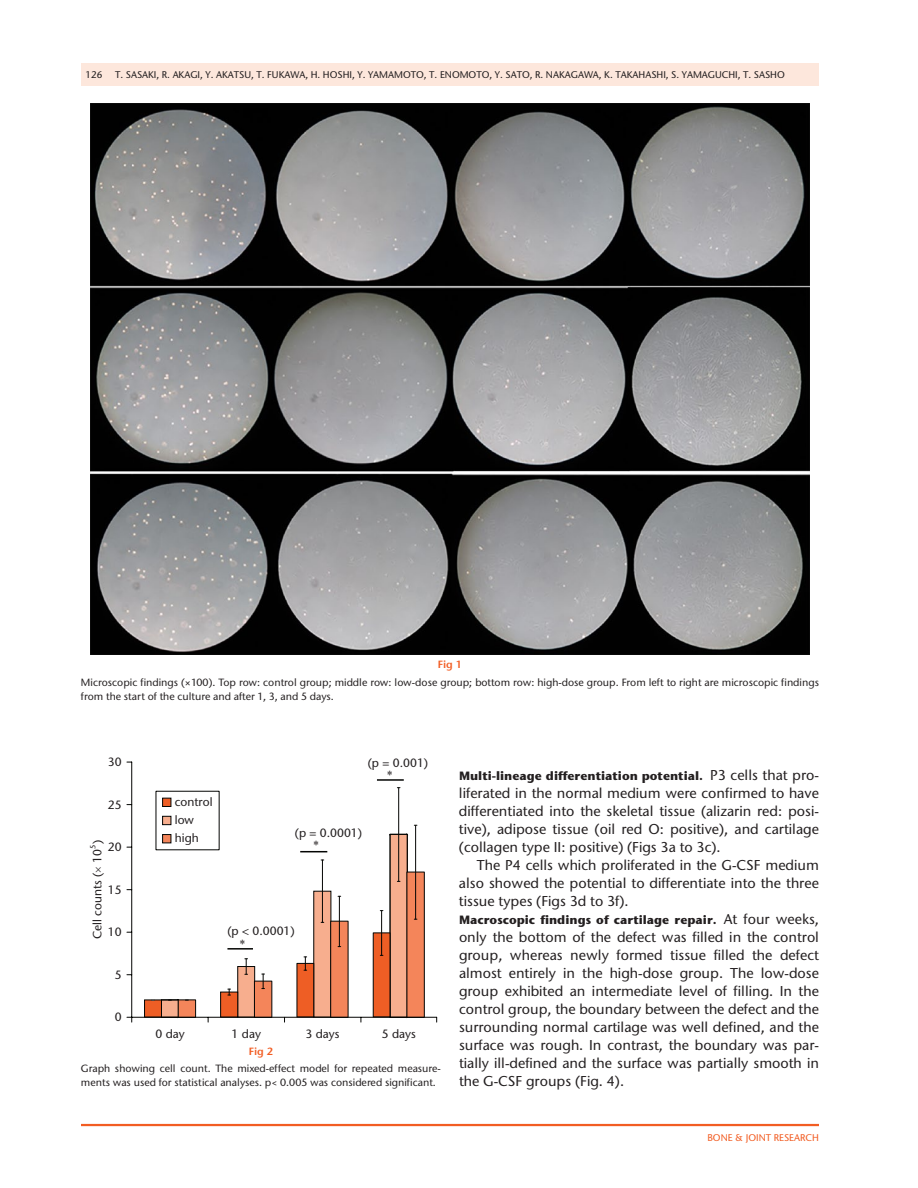
<style>
.page{position:relative;width:918px;height:1188px;background:#fff}
.page>*{position:absolute;margin:0;border:0;box-sizing:border-box;transform-origin:0 0}
.t1{font:500 14.25px/18px "Stone Sans ITC Pro";color:#231f20;text-align:justify}
.t2{font:700 12px "Stone Sans ITC Pro";color:#231f20}
.t3{font:500 12px/18.1px "Stone Sans Std";color:#231f20}
.t4{font:500 10.5px/13.5px "Stone Sans ITC Pro";color:#231f20}
.t5{font:600 10.5px "Stone Sans ITC Pro";letter-spacing:-.005em;color:#f25d23}
.t6{font:500 9.75px "Stone Sans ITC Pro";color:#231f20}
.t7{font:500 9.75px "Stone Sans ITC Pro";color:#f25d23}
.t8{font:500 7.5px "Stone Sans Std";color:#231f20}
.s1{font-weight:500;font-size:14.25px}
</style>
<div class="page">
<div style="left:81px;top:63px;width:738px;height:23px;background:#fde7dc"></div>
<hr style="left:81px;top:1124px;width:738px;height:2px;background:#f25d23">
<img style="left:90px;top:104px;width:720px;height:551px">
<div style="left:237px;top:966px;width:18px;height:52px;background:#f7ae8e;border:1px solid #040503"></div>
<div style="left:220px;top:992px;width:18px;height:26px;background:#ee5e25;border:1px solid #040503"></div>
<div style="left:313px;top:891px;width:18px;height:127px;background:#f7ae8e"></div>
<div style="left:407px;top:872px;width:17px;height:145px;background:#f4855a"></div>
<div style="left:407px;top:872px;width:18px;height:146px;border:1px solid #040503"></div>
<div style="left:373px;top:933px;width:17px;height:84px;background:#ee5e25"></div>
<div style="left:373px;top:933px;width:17px;height:84px;border:1px solid #040503"></div>
<div style="left:331px;top:921px;width:17px;height:96px;background:#f4855a"></div>
<div style="left:330px;top:921px;width:18px;height:97px;border:1px solid #040503"></div>
<div style="left:297px;top:963px;width:17px;height:54px;background:#ee5e25"></div>
<div style="left:297px;top:963px;width:17px;height:54px;border:1px solid #040503"></div>
<div style="left:254px;top:981px;width:18px;height:36px;background:#f4855a"></div>
<div style="left:254px;top:981px;width:18px;height:37px;border:1px solid #040503"></div>
<div style="left:144px;top:1000px;width:18px;height:18px;background:#ee5e25;border:1px solid #040503"></div>
<div style="left:178px;top:1000px;width:18px;height:17px;background:#f4855a"></div>
<div style="left:178px;top:1000px;width:18px;height:18px;border:1px solid #040503"></div>
<div style="left:162px;top:834px;width:9px;height:9px;background:#f4855a;border:1px solid #040503"></div>
<div style="left:162px;top:816px;width:9px;height:9px;background:#f7ae8e;border:1px solid #040503"></div>
<div style="left:162px;top:798px;width:9px;height:9px;background:#ee5e25;border:1px solid #040503"></div>
<hr style="left:377px;top:779px;width:27px;height:2px;background:#040503">
<hr style="left:227px;top:948px;width:26px;height:2px;background:#040503">
<hr style="left:415px;top:825px;width:1px;height:94px;background:#040503">
<hr style="left:398px;top:788px;width:1px;height:93px;background:#040503">
<svg style="left:380px;top:833px;width:37px;height:186px"></svg>
<hr style="left:381px;top:911px;width:1px;height:44px;background:#040503">
<hr style="left:339px;top:896px;width:1px;height:51px;background:#040503">
<hr style="left:322px;top:860px;width:1px;height:62px;background:#040503">
<svg style="left:304px;top:957px;width:3px;height:14px"></svg>
<svg style="left:262px;top:974px;width:2px;height:15px"></svg>
<svg style="left:245px;top:958px;width:3px;height:17px"></svg>
<svg style="left:228px;top:989px;width:3px;height:7px"></svg>
<svg style="left:160px;top:999px;width:28px;height:20px"></svg>
<hr style="left:131px;top:762px;width:1px;height:255px;background:#040503">
<hr style="left:132px;top:1017px;width:305px;height:1px;background:#040503">
<svg style="left:300px;top:850px;width:27px;height:2px"></svg>
<p class="t6" style="left:86px;top:68px;width:18px">126</p>
<p class="t6" style="left:115px;top:68px;width:671px">T. Sasaki, R. Akagi, Y. Akats u, T. Fukawa, H. Hosh i, Y. Yamamoto, T. Enomoto, Y. Sato, R. Nakagawa, K. Takahash i, S. Yamaguch i, T. Sash o</p>
<p class="t5" style="left:438px;top:658px;width:26px">Fig 1</p>
<p class="t4" style="left:81px;top:676px;width:740px">Microscopic findings (×100). Top row: control group; middle row: low-dose group; bottom row: high-dose group. From left to right are microscopic findings from the start of the culture and after 1, 3, and 5 days.</p>
<p class="t3" style="left:108px;top:753px;width:15px">30</p>
<p class="t3" style="left:108px;top:795px;width:15px">25</p>
<p class="t3" style="left:88px;top:939px;width:100px;rotate:-90deg">Cell counts ( 10 )</p>
<p class="t3" style="left:108px;top:838px;width:15px">20</p>
<p class="t8" style="left:88px;top:849px;width:6px;rotate:-90deg">5</p>
<p class="t3" style="left:108px;top:880px;width:15px">15</p>
<p class="t3" style="left:108px;top:923px;width:15px">10</p>
<p class="t3" style="left:115px;top:965px;width:8px">5</p>
<p class="t3" style="left:115px;top:1008px;width:8px">0</p>
<p class="t3" style="left:175px;top:793px;width:39px">control low high</p>
<p class="t3" style="left:368px;top:753px;width:62px">(p = 0.001)</p>
<p class="t3" style="left:295px;top:824px;width:69px">(p = 0.0001)</p>
<p class="t3" style="left:227px;top:921px;width:69px">(p &lt; 0.0001)</p>
<p class="t3" style="left:232px;top:1025px;width:31px">1 day</p>
<p class="t3" style="left:306px;top:1025px;width:36px">3 days</p>
<p class="t3" style="left:382px;top:1025px;width:36px">5 days</p>
<p class="t5" style="left:249px;top:1044px;width:26px">Fig 2</p>
<p class="t4" style="left:81px;top:1062px;width:361px">Graph showing cell count. The mixed-effect model for repeated measure&shy;ments was used for statistical analyses. p&lt; 0.005 was considered significant.</p>
<p class="t3" style="left:155px;top:1025px;width:31px">0 day</p>
<p class="t2" style="left:459px;top:768px;width:361px">Multi-lineage differentiation potential. <span class="s1">P3 cells that pro-</span></p>
<p class="t1" style="left:459px;top:784px;width:362px">liferated in the normal medium were confirmed to have differentiated into the skeletal tissue (alizarin red: posi&shy;tive), adipose tissue (oil red O: positive), and cartilage (collagen type II : positive) (Figs 3a to 3c).</p>
<p class="t1" style="left:459px;top:856px;width:361px;text-indent:18px">The P4 cells which proliferated in the G-CSF medium also showed the potential to differentiate into the three tissue types (Figs 3d to 3f).</p>
<p class="t2" style="left:459px;top:912px;width:362px">Macroscopic findings of cartilage repair. <span class="s1">At four weeks,</span></p>
<p class="t1" style="left:459px;top:928px;width:362px">only the bottom of the defect was filled in the control group, whereas newly formed tissue filled the defect almost entirely in the high-dose group. The low-dose group exhibited an intermediate level of filling. I n the control group, the boundary between the defect and the surrounding normal cartilage was well defined, and the surface was rough. I n contrast, the boundary was par&shy;tially ill-defined and the surface was partially smooth in the G-CSF groups (Fig. 4).</p>
<p class="t7" style="left:707px;top:1132px;width:113px">BON E &amp; JOINT RESEARCH</p>
</div>
